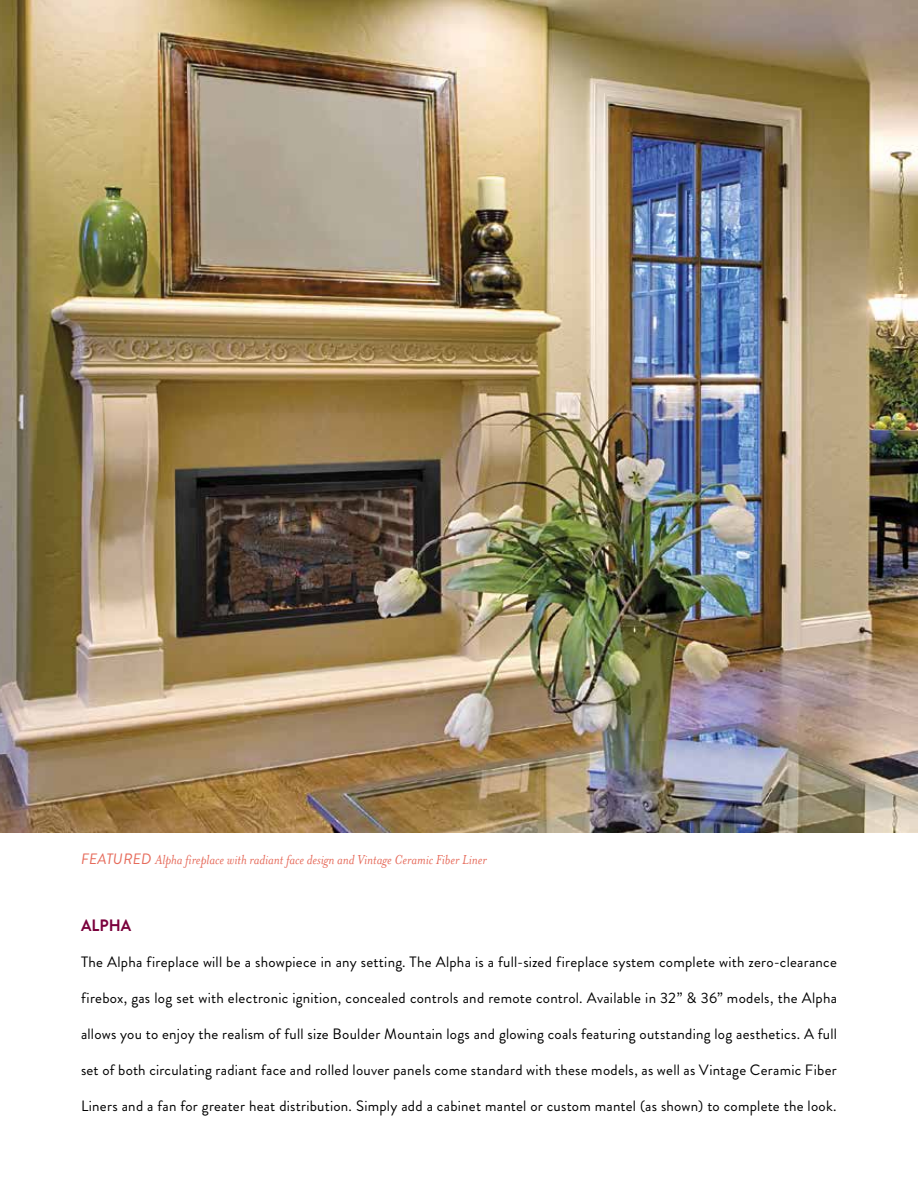
<style>
.page{position:relative;width:918px;height:1188px;background:#fff}
.page>*{position:absolute;margin:0;border:0;box-sizing:border-box;transform-origin:0 0}
.t1{font:700 16.5px "Brandon Grotesque";color:#7a003c;scale:.95 1}
.t2{font:15px "Brandon Grotesque";letter-spacing:.015em;color:#000}
.t3{font:italic 15px "Mrs Eaves OT";color:#e66b5b}
.s1{font-family:"Brandon Grotesque"}
</style>
<div class="page">
<img style="left:0;top:0;width:918px;height:833px">
<p class="t3" style="left:81px;top:851px;width:407px"><span class="s1">FEATURED</span> Alpha fireplace with radiant face design and Vintage Ceramic Fiber Liner</p>
<p class="t1" style="left:81px;top:914px;width:54px">ALPHA</p>
<p class="t2" style="left:81px;top:952px;width:757px">The Alpha fireplace will be a showpiece in any setting. The Alpha is a full-sized fireplace system complete with zero-clearance</p>
<p class="t2" style="left:81px;top:988px;width:758px">firebox, gas log set with electronic ignition, concealed controls and remote control. Available in 32” &amp; 36” models, the Alpha</p>
<p class="t2" style="left:81px;top:1024px;width:757px">allows you to enjoy the realism of full size Boulder Mountain logs and glowing coals featuring outstanding log aesthetics. A full</p>
<p class="t2" style="left:81px;top:1060px;width:757px">set of both circulating radiant face and rolled louver panels come standard with these models, as well as Vintage Ceramic Fiber</p>
<p class="t2" style="left:81px;top:1096px;width:757px">Liners and a fan for greater heat distribution. Simply add a cabinet mantel or custom mantel (as shown) to complete the look.</p>
</div>
